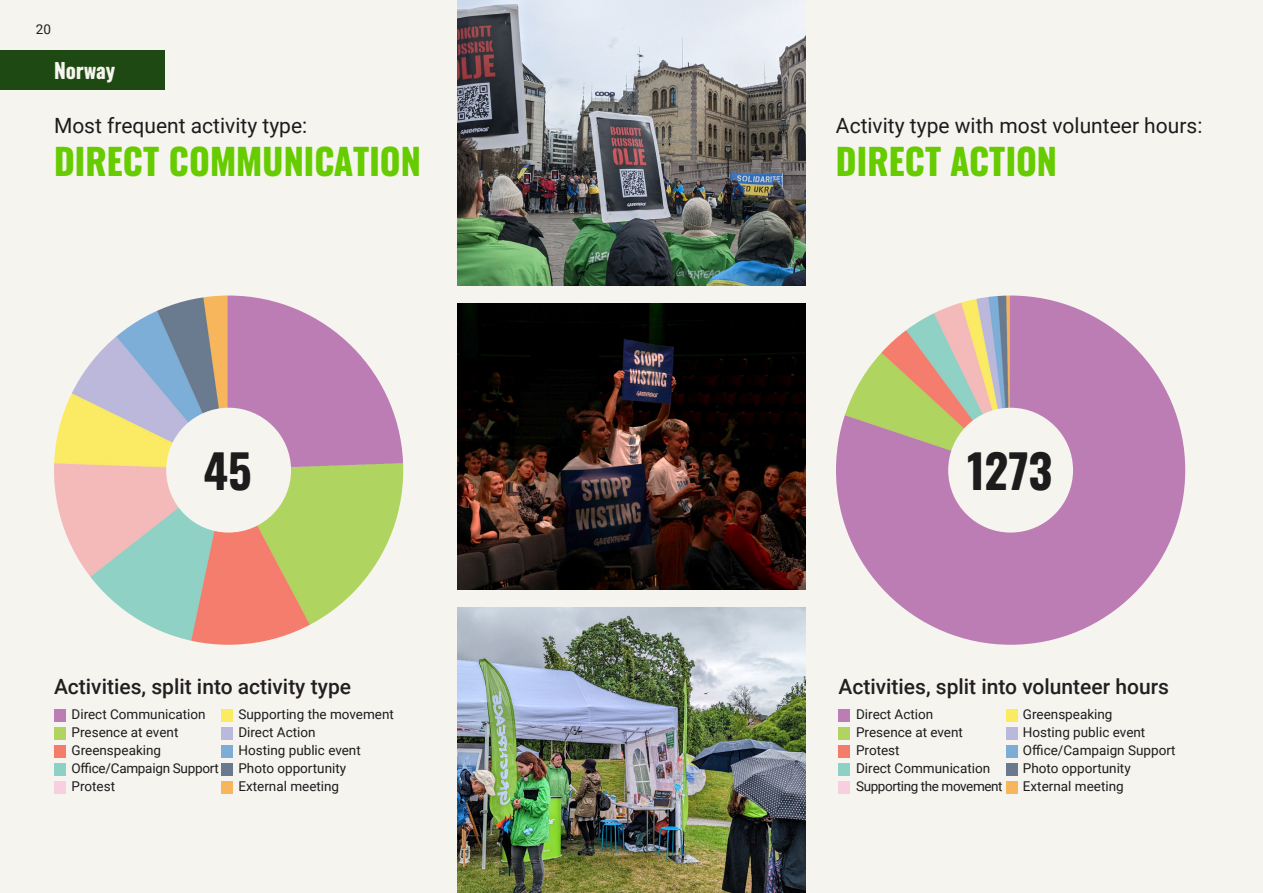
<style>
.page{position:relative;width:1263px;height:893px;background:#f6f4ef}
.page>*{position:absolute;margin:0;border:0;box-sizing:border-box;transform-origin:0 0}
.Highlighted_nr{font:46.5px "Zodiac Sans";letter-spacing:-.005em;color:#1c1c1c}
.Heading_2{font:36px "Zodiac Sans";color:#6c0}
.Heading_3{font:500 21px "Roboto";color:#231f20}
.Heading_4{font:21px "Roboto";color:#1c1c1c}
.Heading_1{font:21px "Zodiac Sans";color:#f6f4ef}
.t1{font:13.5px "Roboto";color:#1c1c1c}
.t2{font:13.5px "Roboto";letter-spacing:-.02em;color:#1c1c1c}
.t3{font:13.5px "Roboto";letter-spacing:-.03em;color:#1c1c1c}
.t4{font:13.5px "Roboto";color:#231f20}
</style>
<div class="page">
<div style="left:0;top:50px;width:164px;height:40px;background:#1f4912"></div>
<img style="left:457px;top:607px;width:349px;height:286px">
<img style="left:457px;top:304px;width:349px;height:285px">
<img style="left:457px;top:0;width:349px;height:286px">
<img style="left:54px;top:296px;width:349px;height:349px;border-radius:175px">
<div style="left:166px;top:408px;width:125px;height:125px;background:#f6f4ef;border-radius:50%"></div>
<img style="left:836px;top:296px;width:349px;height:349px;border-radius:175px">
<div style="left:948px;top:408px;width:125px;height:125px;background:#f6f4ef;border-radius:50%"></div>
<div style="left:54px;top:709px;width:12px;height:12px;background:#bc7db5"></div>
<div style="left:54px;top:745px;width:12px;height:12px;background:#f37c6b"></div>
<div style="left:54px;top:781px;width:12px;height:12px;background:#f8cfe1"></div>
<div style="left:54px;top:727px;width:12px;height:13px;background:#b0d361"></div>
<div style="left:54px;top:763px;width:12px;height:12px;background:#8dd1c6"></div>
<div style="left:222px;top:709px;width:11px;height:12px;background:#faeb63"></div>
<div style="left:222px;top:745px;width:11px;height:12px;background:#7dadd6"></div>
<div style="left:222px;top:781px;width:11px;height:12px;background:#f7b55c"></div>
<div style="left:222px;top:727px;width:11px;height:13px;background:#bab8db"></div>
<div style="left:222px;top:763px;width:11px;height:12px;background:#697a8f"></div>
<div style="left:838px;top:709px;width:12px;height:12px;background:#bc7db5"></div>
<div style="left:838px;top:745px;width:12px;height:12px;background:#f37c6b"></div>
<div style="left:838px;top:781px;width:12px;height:12px;background:#f8cfe1"></div>
<div style="left:838px;top:727px;width:12px;height:13px;background:#b0d361"></div>
<div style="left:838px;top:763px;width:12px;height:12px;background:#8dd1c6"></div>
<div style="left:1006px;top:709px;width:12px;height:12px;background:#faeb63"></div>
<div style="left:1006px;top:745px;width:12px;height:12px;background:#7dadd6"></div>
<div style="left:1006px;top:781px;width:12px;height:12px;background:#f7b55c"></div>
<div style="left:1006px;top:727px;width:12px;height:13px;background:#bab8db"></div>
<div style="left:1006px;top:763px;width:12px;height:12px;background:#697a8f"></div>
<p class="t4" style="left:36px;top:20px;width:17px">20</p>
<p class="Heading_1" style="left:54px;top:60px;width:63px">Norway</p>
<p class="Heading_4" style="left:54px;top:111px;width:255px">Most frequent activity type:</p>
<p class="Heading_2" style="left:54px;top:142px;width:368px">DIRECT COMMUNICATION</p>
<p class="Heading_4" style="left:836px;top:111px;width:368px">Activity type with most volunteer hours:</p>
<p class="Heading_2" style="left:836px;top:142px;width:223px">DIRECT ACTION</p>
<p class="Highlighted_nr" style="left:204px;top:447px;width:50px">45</p>
<p class="Highlighted_nr" style="left:967px;top:447px;width:87px">1273</p>
<p class="Heading_3" style="left:54px;top:672px;width:299px">Activities, split into activity type</p>
<p class="t1" style="left:72px;top:705px;width:136px">Direct Communication</p>
<p class="t1" style="left:72px;top:723px;width:108px">Presence at event</p>
<p class="t1" style="left:72px;top:741px;width:91px">Greenspeaking</p>
<p class="t2" style="left:72px;top:759px;width:149px">Office/Campaign Support</p>
<p class="t1" style="left:72px;top:777px;width:45px">Protest</p>
<p class="t1" style="left:238px;top:705px;width:157px">Supporting the movement</p>
<p class="t1" style="left:238px;top:723px;width:79px">Direct Action</p>
<p class="t1" style="left:238px;top:741px;width:124px">Hosting public event</p>
<p class="t1" style="left:238px;top:759px;width:109px">Photo opportunity</p>
<p class="t1" style="left:238px;top:777px;width:102px">External meeting</p>
<p class="Heading_3" style="left:838px;top:672px;width:332px">Activities, split into volunteer hours</p>
<p class="t1" style="left:856px;top:705px;width:79px">Direct Action</p>
<p class="t1" style="left:856px;top:723px;width:108px">Presence at event</p>
<p class="t1" style="left:856px;top:741px;width:45px">Protest</p>
<p class="t1" style="left:856px;top:759px;width:136px">Direct Communication</p>
<p class="t3" style="left:856px;top:777px;width:148px">Supporting the movement</p>
<p class="t1" style="left:1023px;top:705px;width:91px">Greenspeaking</p>
<p class="t1" style="left:1023px;top:723px;width:124px">Hosting public event</p>
<p class="t1" style="left:1023px;top:741px;width:154px">Office/Campaign Support</p>
<p class="t1" style="left:1023px;top:759px;width:109px">Photo opportunity</p>
<p class="t1" style="left:1023px;top:777px;width:102px">External meeting</p>
</div>
